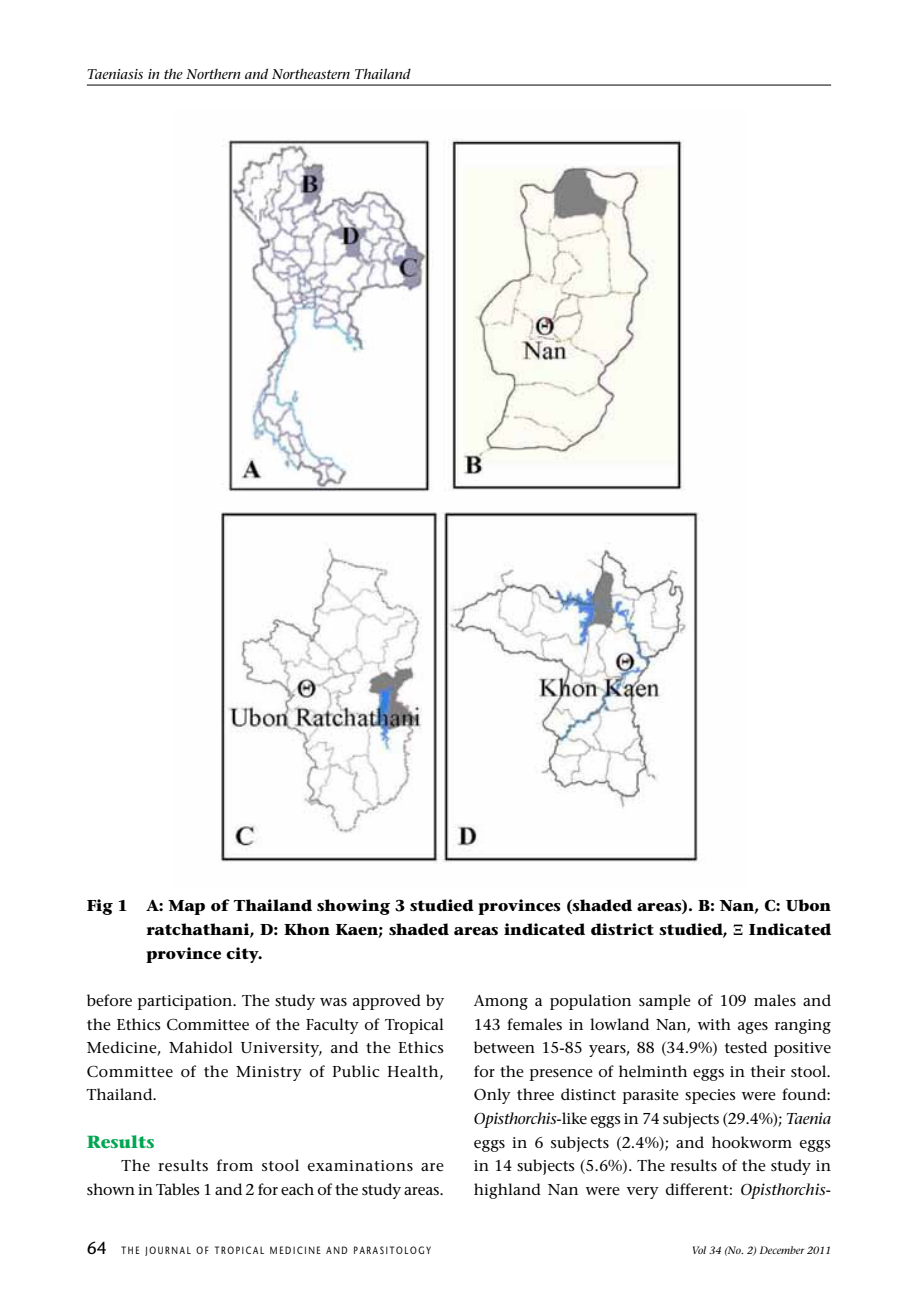
<style>
.page{position:relative;width:918px;height:1290px;background:#fff}
.page>*{position:absolute;margin:0;border:0;box-sizing:border-box;transform-origin:0 0}
.t1{font:700 17.5px "Stone Serif";color:#00a651}
.t2{font:15.75px/23.6px "Stone Serif";color:#000;text-align:justify}
.t3{font:700 15.75px/23.6px "Stone Serif";color:#000}
.t4{font:italic 14px "Stone Serif";color:#000}
.t5{font:10.5px "Stone Sans";letter-spacing:.2em;color:#000;scale:.8 1}
.t6{font:italic 10.5px "Stone Serif";color:#000}
.s1{font-style:italic}
.s2{font-size:17.5px}
</style>
<div class="page">
<hr style="left:87px;top:85px;width:744px;height:1px;background:#000">
<img style="left:221px;top:139px;width:482px;height:724px">
<p class="t4" style="left:87px;top:66px;width:325px">Taeniasis in the Northern and Northeastern Thailand</p>
<p class="t3" style="left:146px;top:894px;width:686px;text-indent:-60px">Fig 1 A: Map of Thailand showing 3 studied provinces (shaded areas). B: Nan, C: Ubon ratchathani, D: Khon Kaen; shaded areas indicated district studied,</p>
<p class="t3" style="left:749px;top:917px;width:84px">Indicated</p>
<p class="t3" style="left:146px;top:941px;width:118px">province city.</p>
<p class="t2" style="left:87px;top:988px;width:359px">before participation. The study was approved by the Ethics Committee of the Faculty of Tropical Medicine, Mahidol University, and the Ethics Committee of the Ministry of Public Health, Thailand.</p>
<p class="t1" style="left:87px;top:1130px;width:69px">Results</p>
<p class="t2" style="left:87px;top:1154px;width:359px;text-align:right">The results from stool examinations are shown in Tables 1 and 2 for each of the study areas.</p>
<p class="t2" style="left:474px;top:988px;width:359px">Among a population sample of 109 males and 143 females in lowland Nan, with ages ranging between 15-85 years, 88 (34.9%) tested positive for the presence of helminth eggs in their stool.<br>Only three distinct parasite species were found:<br><span class="s1">Opisthorchis</span>-like eggs in 74 subjects (29.4%); <span class="s1">Taenia </span>eggs in 6 subjects (2.4%); and hookworm eggs in 14 subjects (5.6%). The results of the study in highland Nan were very different: <span class="s1">Opisthorchis</span>-</p>
<p class="t5" style="left:87px;top:1244px;width:107px"><span class="s2">64</span> THE JOURNAL</p>
<p class="t5" style="left:196px;top:1244px;width:65px">OF TR OPICAL</p>
<p class="t5" style="left:270px;top:1244px;width:37px">MEDICINE</p>
<p class="t5" style="left:326px;top:1244px;width:51px">AN DPARA</p>
<p class="t5" style="left:380px;top:1244px;width:65px">SIT OLOGY</p>
<p class="t6" style="left:691px;top:1244px;width:141px">Vol 34 (No. 2) December 2011</p>
</div>
